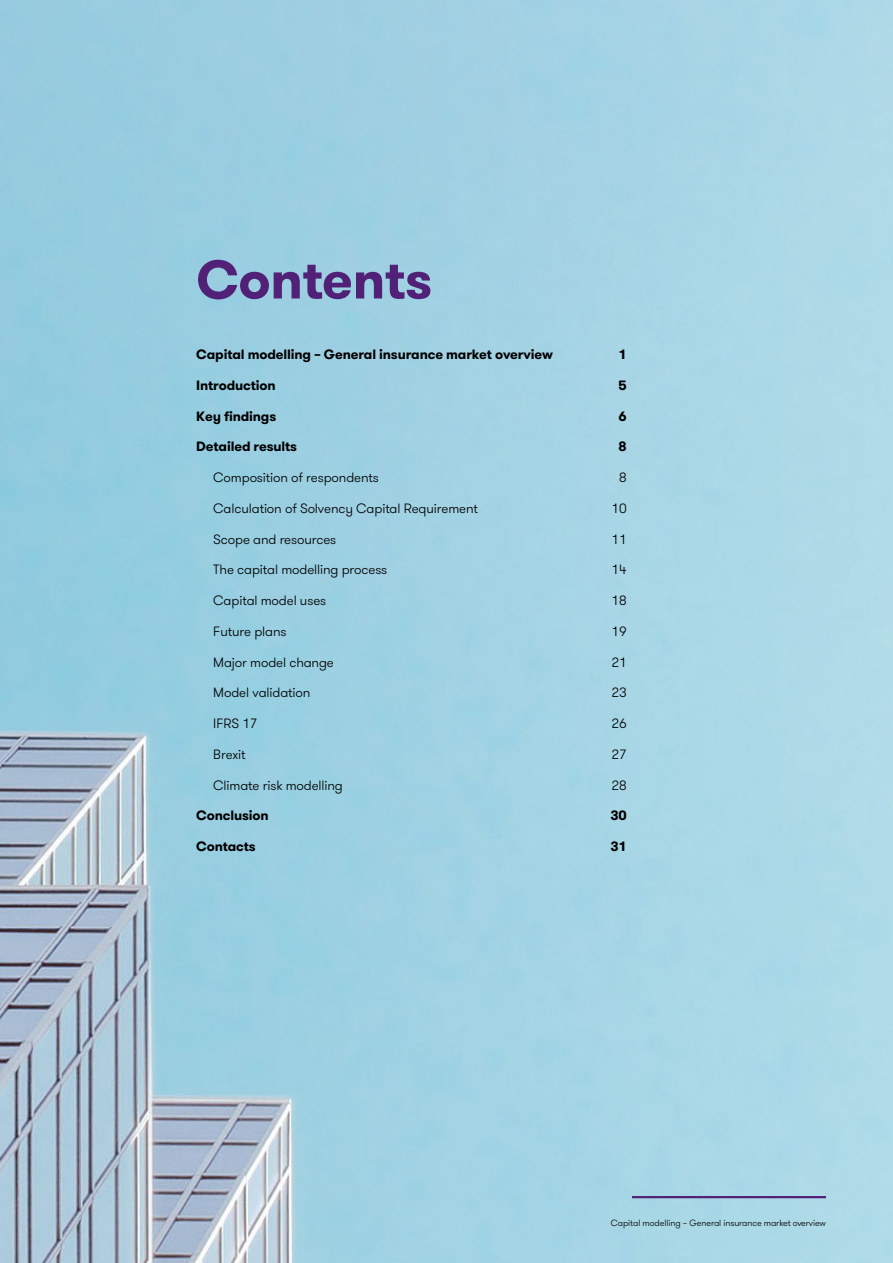
<style>
.page{position:relative;width:893px;height:1263px;background:#fff}
.page>*{position:absolute;margin:0;border:0;box-sizing:border-box;transform-origin:0 0}
.t1{font:700 54px "GT Walsheim Pro";letter-spacing:-.01em;color:#512178}
.t2{font:300 13.5px "GT Walsheim Pro";letter-spacing:-.01em;color:#000}
.t3{font:700 13.5px "GT Walsheim Pro";letter-spacing:-.01em;color:#000}
.t4{font:300 9px "GT Walsheim Pro";letter-spacing:-.01em;color:#000}
</style>
<div class="page">
<img style="left:0;top:0;width:893px;height:1263px">
<hr style="left:632px;top:1196px;width:194px;height:2px;background:#512178">
<h1 class="t1" style="left:196px;top:244px;width:238px">Contents</h1>
<p class="t3" style="left:196px;top:345px;width:358px">Capital modelling – General insurance market overview</p>
<p class="t3" style="left:619px;top:345px;width:10px">1</p>
<p class="t3" style="left:196px;top:376px;width:81px">Introduction</p>
<p class="t3" style="left:619px;top:376px;width:10px">5</p>
<p class="t3" style="left:196px;top:407px;width:81px">Key findings</p>
<p class="t3" style="left:619px;top:407px;width:10px">6</p>
<p class="t3" style="left:196px;top:438px;width:102px">Detailed results</p>
<p class="t3" style="left:619px;top:438px;width:10px">8</p>
<p class="t2" style="left:213px;top:469px;width:167px">Composition of respondents</p>
<p class="t2" style="left:619px;top:469px;width:9px">8</p>
<p class="t2" style="left:213px;top:500px;width:266px">Calculation of Solvency Capital Requirement</p>
<p class="t2" style="left:612px;top:500px;width:17px">10</p>
<p class="t2" style="left:213px;top:530px;width:125px">Scope and resources</p>
<p class="t2" style="left:612px;top:530px;width:17px">11</p>
<p class="t2" style="left:213px;top:561px;width:176px">The capital modelling process</p>
<p class="t2" style="left:612px;top:561px;width:17px">14</p>
<p class="t2" style="left:213px;top:592px;width:114px">Capital model uses</p>
<p class="t2" style="left:612px;top:592px;width:17px">18</p>
<p class="t2" style="left:213px;top:623px;width:75px">Future plans</p>
<p class="t2" style="left:612px;top:623px;width:17px">19</p>
<p class="t2" style="left:213px;top:653px;width:122px">Major model change</p>
<p class="t2" style="left:612px;top:653px;width:17px">21</p>
<p class="t2" style="left:213px;top:684px;width:99px">Model validation</p>
<p class="t2" style="left:612px;top:684px;width:17px">23</p>
<p class="t2" style="left:213px;top:715px;width:46px">IFRS 17</p>
<p class="t2" style="left:612px;top:715px;width:17px">26</p>
<p class="t2" style="left:213px;top:746px;width:34px">Brexit</p>
<p class="t2" style="left:612px;top:746px;width:17px">27</p>
<p class="t2" style="left:213px;top:776px;width:131px">Climate risk modelling</p>
<p class="t2" style="left:612px;top:776px;width:17px">28</p>
<p class="t3" style="left:196px;top:807px;width:74px">Conclusion</p>
<p class="t3" style="left:610px;top:807px;width:18px">30</p>
<p class="t3" style="left:196px;top:837px;width:61px">Contacts</p>
<p class="t3" style="left:610px;top:837px;width:18px">31</p>
<p class="t4" style="left:611px;top:1217px;width:217px">Capital modelling – General insurance market overview</p>
</div>
